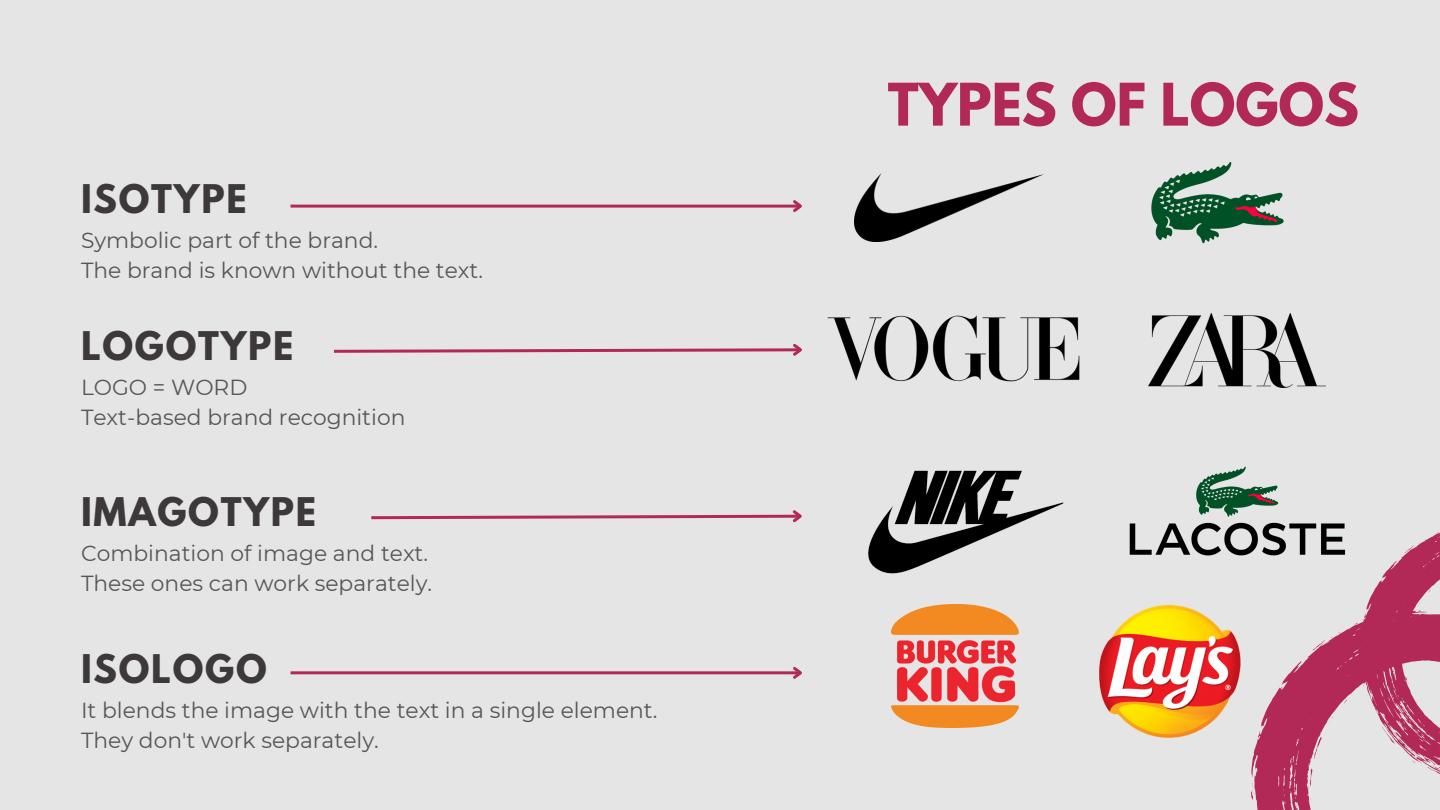
<style>
.page{position:relative;width:1440px;height:810px;background:#e5e5e5}
.page>*{position:absolute;margin:0;border:0;box-sizing:border-box;transform-origin:0 0}
.t1{font:700 52px "League Spartan";color:#b22957}
.t2{font:700 35px "League Spartan";letter-spacing:.05em;color:#3d393b}
.t3{font:21.8px/30px "Montserrat";color:#565656}
</style>
<div class="page">
<svg style="left:1251px;top:532px;width:189px;height:278px"></svg>
<hr style="left:291px;top:205px;width:510px;height:3px;background:#b22957">
<svg style="left:790px;top:200px;width:12px;height:12px"></svg>
<svg style="left:334px;top:343px;width:468px;height:13px"></svg>
<svg style="left:371px;top:510px;width:431px;height:13px"></svg>
<hr style="left:291px;top:671px;width:510px;height:3px;background:#b22957">
<svg style="left:790px;top:666px;width:12px;height:13px"></svg>
<img style="left:855px;top:174px;width:188px;height:67px">
<img style="left:868px;top:470px;width:196px;height:104px">
<img style="left:827px;top:315px;width:253px;height:67px">
<img style="left:1149px;top:313px;width:177px;height:75px">
<img style="left:1130px;top:466px;width:216px;height:106px">
<img style="left:1043px;top:162px;width:241px;height:82px">
<img style="left:892px;top:604px;width:127px;height:123px">
<img style="left:1099px;top:604px;width:195px;height:134px">
<h2 class="t2" style="left:81px;top:182px;width:167px">ISOTYPE</h2>
<p class="t3" style="left:81px;top:225px;width:404px">Symbolic part of the brand.<br>The brand is known without the text.</p>
<h2 class="t2" style="left:81px;top:328px;width:214px">LOGOTYPE</h2>
<p class="t3" style="left:81px;top:372px;width:326px">LOGO = WORD<br>Text-based brand recognition</p>
<h2 class="t2" style="left:81px;top:495px;width:237px">IMAGOTYPE</h2>
<p class="t3" style="left:81px;top:538px;width:353px">Combination of image and text.<br>These ones can work separately.</p>
<h2 class="t2" style="left:81px;top:651px;width:187px">ISOLOGO</h2>
<p class="t3" style="left:81px;top:695px;width:578px">It blends the image with the text in a single element.<br>They don't work separately.</p>
<h1 class="t1" style="left:888px;top:79px;width:473px">TYPES OF LOGOS</h1>
</div>
